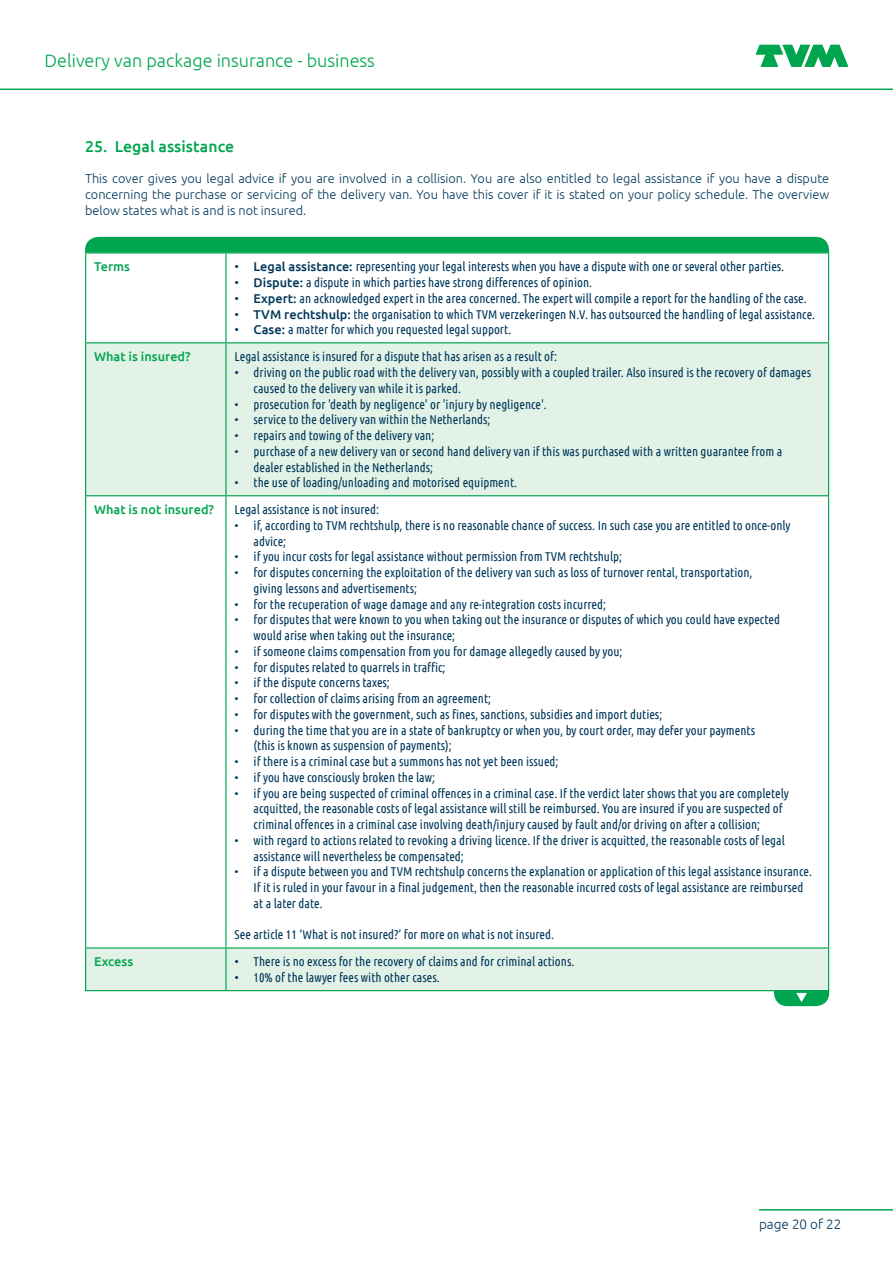
<style>
.page{position:relative;width:893px;height:1263px;background:#fff}
.page>*{position:absolute;margin:0;border:0;box-sizing:border-box;transform-origin:0 0}
.t1{font:300 18px "Ubuntu";color:#00a54f}
.Bodykop_gr_10_5pt{font:500 15.75px "Ubuntu";letter-spacing:.005em;color:#00a54f}
.t2{font:300 13.5px "Ubuntu";color:#01385b}
.Body_tabel{font:12.75px/15.8px "Ubuntu Condensed";color:#01385b}
.Body{font:300 12.75px/15.8px "Ubuntu";color:#01385b;text-align:justify}
.Body-2{font:500 12.75px "Ubuntu";color:#00a54f}
.s1{font-family:"Ubuntu";font-weight:300}
.s2{font-family:"Ubuntu";font-weight:500}
</style>
<div class="page">
<svg style="left:756px;top:45px;width:92px;height:22px"></svg>
<hr style="left:0;top:89px;width:893px;height:1px;background:#00a54f">
<hr style="left:759px;top:1209px;width:134px;height:1px;background:#00a54f">
<svg style="left:86px;top:343px;width:742px;height:647px"></svg>
<hr style="left:85px;top:252px;width:141px;height:2px;background:#00a54f">
<hr style="left:85px;top:254px;width:1px;height:88px;background:#00a54f">
<hr style="left:226px;top:252px;width:603px;height:2px;background:#00a54f">
<hr style="left:225px;top:254px;width:2px;height:88px;background:#00a54f">
<hr style="left:828px;top:254px;width:1px;height:88px;background:#00a54f">
<hr style="left:85px;top:342px;width:141px;height:1px;background:#00a54f">
<hr style="left:85px;top:343px;width:1px;height:152px;background:#00a54f">
<hr style="left:226px;top:342px;width:603px;height:1px;background:#00a54f">
<hr style="left:225px;top:343px;width:2px;height:152px;background:#00a54f">
<hr style="left:828px;top:343px;width:1px;height:152px;background:#00a54f">
<hr style="left:85px;top:495px;width:141px;height:1px;background:#00a54f">
<hr style="left:85px;top:496px;width:1px;height:451px;background:#00a54f">
<hr style="left:226px;top:495px;width:603px;height:1px;background:#00a54f">
<hr style="left:225px;top:496px;width:2px;height:451px;background:#00a54f">
<hr style="left:828px;top:496px;width:1px;height:451px;background:#00a54f">
<hr style="left:85px;top:947px;width:141px;height:1px;background:#00a54f">
<hr style="left:85px;top:948px;width:1px;height:42px;background:#00a54f">
<hr style="left:226px;top:947px;width:603px;height:1px;background:#00a54f">
<hr style="left:225px;top:948px;width:2px;height:42px;background:#00a54f">
<hr style="left:828px;top:948px;width:1px;height:42px;background:#00a54f">
<hr style="left:85px;top:990px;width:141px;height:1px;background:#00a54f">
<hr style="left:226px;top:990px;width:603px;height:1px;background:#00a54f">
<svg style="left:85px;top:237px;width:744px;height:16px;background:#03a651"></svg>
<svg style="left:774px;top:991px;width:55px;height:15px"></svg>
<h1 class="t1" style="left:45px;top:50px;width:332px">Delivery van package insurance - business</h1>
<p class="Bodykop_gr_10_5pt" style="left:85px;top:136px;width:151px">25. Legal assistance</p>
<p class="Body" style="left:85px;top:171px;width:746px">This cover gives you legal advice if you are involved in a collision. You are also entitled to legal assistance if you have a dispute concerning the purchase or servicing of the delivery van. You have this cover if it is stated on your policy schedule. The overview below states what is and is not insured.</p>
<p class="Body-2" style="left:94px;top:259px;width:37px">Terms</p>
<p class="Body_tabel" style="left:234px;top:258px;width:551px"><span class="s1">•</span> <span class="s2">Legal assistance:</span> representing your legal interests when you have a dispute with one or several other parties.</p>
<p class="Body_tabel" style="left:234px;top:274px;width:359px"><span class="s1">•</span> <span class="s2">Dispute:</span> a dispute in which parties have strong differences of opinion.</p>
<p class="Body_tabel" style="left:234px;top:290px;width:574px"><span class="s1">•</span> <span class="s2">Expert:</span> an acknowledged expert in the area concerned. The expert will compile a report for the handling of the case.</p>
<p class="Body_tabel" style="left:234px;top:306px;width:582px"><span class="s1">•</span> <span class="s2">TVM rechtshulp:</span> the organisation to which TVM verzekeringen N.V. has outsourced the handling of legal assistance.</p>
<p class="Body_tabel" style="left:234px;top:321px;width:278px"><span class="s1">•</span> <span class="s2">Case:</span> a matter for which you requested legal support.</p>
<p class="Body-2" style="left:94px;top:349px;width:98px">What is insured?</p>
<p class="Body_tabel" style="left:234px;top:348px;width:324px">Legal assistance is insured for a dispute that has arisen as a result of:</p>
<p class="Body_tabel" style="left:254px;top:364px;width:559px;text-indent:-19px"><span class="s1">•</span> driving on the public road with the delivery van, possibly with a coupled trailer. Also insured is the recovery of damages caused to the delivery van while it is parked.</p>
<p class="Body_tabel" style="left:234px;top:396px;width:314px">• prosecution for 'death by negligence' or 'injury by negligence'.</p>
<p class="Body_tabel" style="left:234px;top:411px;width:258px">• service to the delivery van within the Netherlands;</p>
<p class="Body_tabel" style="left:234px;top:427px;width:201px">• repairs and towing of the delivery van;</p>
<p class="Body_tabel" style="left:254px;top:443px;width:530px;text-indent:-19px">• purchase of a new delivery van or second hand delivery van if this was purchased with a written guarantee from a dealer established in the Netherlands;</p>
<p class="Body_tabel" style="left:234px;top:474px;width:284px">• the use of loading/unloading and motorised equipment.</p>
<p class="Body-2" style="left:94px;top:502px;width:121px">What is not insured?</p>
<p class="Body_tabel" style="left:234px;top:501px;width:146px">Legal assistance is not insured:</p>
<p class="Body_tabel" style="left:254px;top:517px;width:539px;text-indent:-19px">• if, according to TVM rechtshulp, there is no reasonable chance of success. In such case you are entitled to once-only advice;</p>
<p class="Body_tabel" style="left:234px;top:549px;width:389px">• if you incur costs for legal assistance without permission from TVM rechtshulp;</p>
<p class="Body_tabel" style="left:254px;top:564px;width:500px;text-indent:-19px">• for disputes concerning the exploitation of the delivery van such as loss of turnover rental, transportation, giving lessons and advertisements;</p>
<p class="Body_tabel" style="left:234px;top:596px;width:373px">• for the recuperation of wage damage and any re-integration costs incurred;</p>
<p class="Body_tabel" style="left:254px;top:612px;width:528px;text-indent:-19px">• for disputes that were known to you when taking out the insurance or disputes of which you could have expected would arise when taking out the insurance;</p>
<p class="Body_tabel" style="left:234px;top:643px;width:390px">• if someone claims compensation from you for damage allegedly caused by you;</p>
<p class="Body_tabel" style="left:234px;top:659px;width:213px">• for disputes related to quarrels in traffic;</p>
<p class="Body_tabel" style="left:234px;top:675px;width:157px">• if the dispute concerns taxes;</p>
<p class="Body_tabel" style="left:234px;top:690px;width:258px">• for collection of claims arising from an agreement;</p>
<p class="Body_tabel" style="left:234px;top:706px;width:429px">• for disputes with the government, such as fines, sanctions, subsidies and import duties;</p>
<p class="Body_tabel" style="left:254px;top:722px;width:503px;text-indent:-19px">• during the time that you are in a state of bankruptcy or when you, by court order, may defer your payments (this is known as suspension of payments);</p>
<p class="Body_tabel" style="left:234px;top:753px;width:325px">• if there is a criminal case but a summons has not yet been issued;</p>
<p class="Body_tabel" style="left:234px;top:769px;width:202px">• if you have consciously broken the law;</p>
<p class="Body_tabel" style="left:254px;top:785px;width:537px;text-indent:-19px">• if you are being suspected of criminal offences in a criminal case. If the verdict later shows that you are completely acquitted, the reasonable costs of legal assistance will still be reimbursed. You are insured if you are suspected of criminal offences in a criminal case involving death/injury caused by fault and/or driving on after a collision;</p>
<p class="Body_tabel" style="left:254px;top:832px;width:533px;text-indent:-19px">• with regard to actions related to revoking a driving licence. If the driver is acquitted, the reasonable costs of legal assistance will nevertheless be compensated;</p>
<p class="Body_tabel" style="left:254px;top:864px;width:560px;text-indent:-19px">• if a dispute between you and TVM rechtshulp concerns the explanation or application of this legal assistance insurance.<br>If it is ruled in your favour in a final judgement, then the reasonable incurred costs of legal assistance are reimbursed at a later date.</p>
<p class="Body_tabel" style="left:234px;top:927px;width:321px">See article 11 ‘What is not insured?’ for more on what is not insured.</p>
<p class="Body-2" style="left:94px;top:954px;width:41px">Excess</p>
<p class="Body_tabel" style="left:234px;top:953px;width:341px"><span class="s1">•</span> There is no excess for the recovery of claims and for criminal actions.</p>
<p class="Body_tabel" style="left:234px;top:969px;width:207px"><span class="s1">•</span> 10% of the lawyer fees with other cases.</p>
<p class="t2" style="left:759px;top:1216px;width:84px">page 20 of 22</p>
</div>
